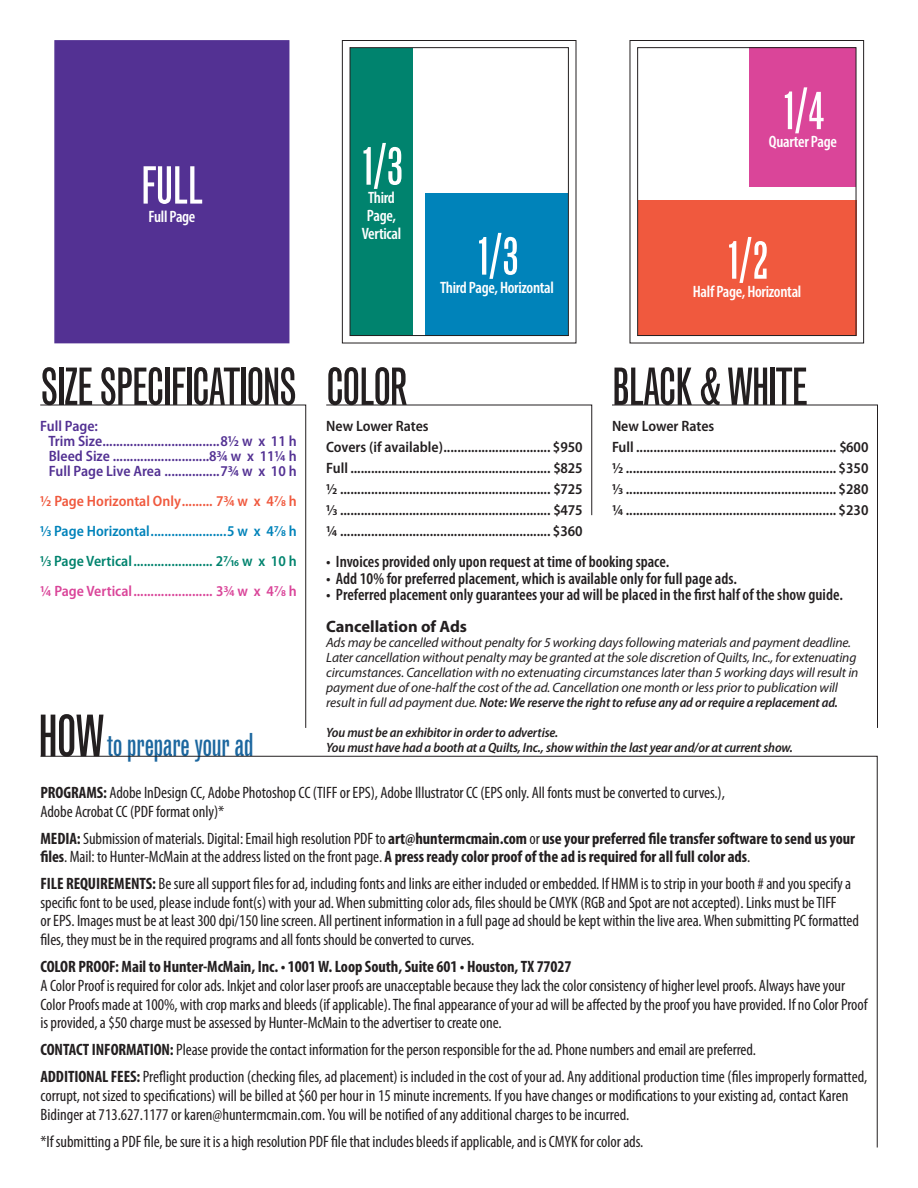
<style>
.page{position:relative;width:918px;height:1188px;background:#fff}
.page>*{position:absolute;margin:0;border:0;box-sizing:border-box;transform-origin:0 0}
.t1{font:extra-condensed 51px "Grotesque";letter-spacing:-.025em;color:#231f20}
.t2{font:extra-condensed 51px "Grotesque";color:#fff}
.t3{font:extra-condensed 31.5px "Grotesque";letter-spacing:-.02em;color:#1c679f}
.t4{font:condensed 16.5px/18.8px "Myriad Pro";letter-spacing:-.005em;color:#231f20}
.t5{font:700 condensed 16.5px/18px "Myriad Pro";letter-spacing:-.005em;color:#231f20}
.t6{font:600 condensed 16.5px "Myriad Pro";color:#231f20}
.t7{font:600 condensed 16.5px "Myriad Pro";letter-spacing:-.02em;color:#fff}
.t8{font:700 16.5px "Myriad Pro";color:#231f20}
.t9{font:600 semi-condensed 15px "Myriad Pro";color:#231f20}
.t10{font:600 semi-condensed 15px "Myriad Pro";color:#533193}
.t11{font:600 semi-condensed 15px "Myriad Pro";color:#da4599}
.t12{font:600 semi-condensed 15px "Myriad Pro";color:#00836e}
.t13{font:600 semi-condensed 15px "Myriad Pro";color:#0083ba}
.t14{font:600 semi-condensed 15px "Myriad Pro";color:#f0593e}
.t15{font:italic 13.5px/15px "Myriad Pro";letter-spacing:-.01em;color:#231f20}
.t16{font:italic 600 semi-condensed 13.5px "Myriad Pro";letter-spacing:-.01em;color:#231f20}
.s1{font-weight:400;font-stretch:normal}
.s2{font-size:57px;color:#231f20}
.s3{font-weight:700}
.s4{font-weight:400}
</style>
<div class="page">
<svg style="left:40px;top:756px;width:838px;height:392px"></svg>
<svg style="left:40px;top:404px;width:266px;height:324px"></svg>
<svg style="left:612px;top:404px;width:266px;height:324px"></svg>
<svg style="left:326px;top:404px;width:266px;height:112px"></svg>
<div style="left:54px;top:40px;width:235px;height:303px;background:#533193;border:2px solid #533193"></div>
<div style="left:342px;top:40px;width:234px;height:303px;border:1px solid #231f20"></div>
<div style="left:630px;top:40px;width:234px;height:303px;border:1px solid #231f20"></div>
<div style="left:350px;top:48px;width:63px;height:287px;background:#00836e"></div>
<div style="left:426px;top:193px;width:142px;height:142px;background:#0083ba"></div>
<div style="left:350px;top:47px;width:219px;height:289px;border:1px solid #231f20"></div>
<div style="left:749px;top:48px;width:107px;height:139px;background:#da4599"></div>
<div style="left:638px;top:200px;width:218px;height:135px;background:#f0593e"></div>
<div style="left:637px;top:47px;width:219px;height:289px;border:1px solid #231f20"></div>
<p class="t2" style="left:141px;top:155px;width:64px">FULL</p>
<p class="t7" style="left:148px;top:206px;width:49px">Full Page</p>
<p class="t2" style="left:360px;top:136px;width:44px">1/3</p>
<p class="t7" style="left:368px;top:187px;width:28px">Third</p>
<p class="t7" style="left:367px;top:205px;width:31px">Page,</p>
<p class="t7" style="left:362px;top:223px;width:41px">Vertical</p>
<p class="t2" style="left:476px;top:226px;width:44px">1/3</p>
<p class="t7" style="left:440px;top:277px;width:115px">Third Page, Horizontal</p>
<p class="t2" style="left:781px;top:81px;width:44px">1/4</p>
<p class="t7" style="left:769px;top:132px;width:70px">Quarter Page</p>
<p class="t2" style="left:726px;top:230px;width:44px">1/2</p>
<p class="t7" style="left:693px;top:281px;width:110px">Half Page, Horizontal</p>
<p class="t1" style="left:40px;top:356px;width:258px">SIZE SPECIFICATIONS</p>
<p class="t1" style="left:326px;top:356px;width:83px">COLOR</p>
<p class="t1" style="left:612px;top:356px;width:197px">BLACK &amp; WHITE</p>
<p class="t10" style="left:40px;top:418px;width:59px">Full Page:</p>
<p class="t10" style="left:48px;top:433px;width:250px">Trim Size..................................81/2 w x 11 h</p>
<p class="t10" style="left:49px;top:448px;width:249px">Bleed Size ............................83/4 w x 111/4 h</p>
<p class="t10" style="left:49px;top:463px;width:249px">Full Page Live Area ................73/4 w x 10 h</p>
<p class="t14" style="left:40px;top:493px;width:258px">1/2 Page Horizontal Only......... 73/4 w x 47/8 h</p>
<p class="t13" style="left:40px;top:523px;width:258px">1/3 Page Horizontal......................5 w x 47/8 h</p>
<p class="t12" style="left:40px;top:553px;width:258px">1/3 Page Vertical....................... 27/16 w x 10 h</p>
<p class="t11" style="left:40px;top:583px;width:258px">1/4 Page Vertical....................... 33/4 w x 47/8 h</p>
<p class="t9" style="left:326px;top:418px;width:104px">New Lower Rates</p>
<p class="t9" style="left:326px;top:439px;width:258px">Covers (if available)............................... $950</p>
<p class="t9" style="left:326px;top:460px;width:258px">Full .......................................................... $825</p>
<p class="t9" style="left:326px;top:481px;width:258px">1/2 ............................................................. $725</p>
<p class="t9" style="left:326px;top:502px;width:258px">1/3 ............................................................. $475</p>
<p class="t9" style="left:326px;top:523px;width:258px">1/4 ............................................................. $360</p>
<p class="t9" style="left:612px;top:418px;width:104px">New Lower Rates</p>
<p class="t9" style="left:612px;top:439px;width:258px">Full .......................................................... $600</p>
<p class="t9" style="left:612px;top:460px;width:258px">1/2 ............................................................. $350</p>
<p class="t9" style="left:612px;top:481px;width:258px">1/3 ............................................................. $280</p>
<p class="t9" style="left:612px;top:502px;width:258px">1/4 ............................................................. $230</p>
<p class="t6" style="left:326px;top:552px;width:345px">• Invoices provided only upon request at time of booking space.</p>
<p class="t6" style="left:326px;top:568px;width:412px">• Add 10% for preferred placement, which is available only for full page ads.</p>
<p class="t6" style="left:326px;top:585px;width:518px">• Preferred placement only guarantees your ad will be placed in the first half of the show guide.</p>
<p class="t8" style="left:326px;top:616px;width:142px">Cancellation of Ads</p>
<p class="t15" style="left:326px;top:635px;width:534px">Ads may be cancelled without penalty for 5 working days following materials and payment deadline.<br>Later cancellation without penalty may be granted at the sole discretion of Quilts, Inc., for extenuating circumstances. Cancellation with no extenuating circumstances later than 5 working days will result in payment due of one-half the cost of the ad. Cancellation one month or less prior to publication will</p>
<p class="t16" style="left:326px;top:695px;width:513px"><span class="s1">result in full ad payment due.</span> Note: We reserve the right to refuse any ad or require a replacement ad.</p>
<p class="t16" style="left:326px;top:725px;width:234px">You must be an exhibitor in order to advertise.</p>
<p class="t16" style="left:326px;top:740px;width:468px">You must have had a booth at a Quilts, Inc., show within the last year and/or at current show.</p>
<p class="t3" style="left:38px;top:726px;width:217px"><span class="s2">HOW</span>to prepare your ad</p>
<p class="t4" style="left:40px;top:783px;width:686px"><span class="s3">PROGRAMS:</span> Adobe InDesign CC, Adobe Photoshop CC (TIFF or EPS), Adobe Illustrator CC (EPS only. All fonts must be converted to curves.),</p>
<p class="t4" style="left:40px;top:802px;width:185px">Adobe Acrobat CC (PDF format only)*</p>
<p class="t5" style="left:40px;top:829px;width:816px">MEDIA: <span class="s4">Submission of materials. Digital: Email high resolution PDF to</span> art@huntermcmain.com <span class="s4">or</span> use your preferred file transfer software to send us your files<span class="s4">. Mail: to Hunter-McMain at the address listed on the front page.</span> A press ready color proof of the ad is required for all full color ads<span class="s4">.</span></p>
<p class="t4" style="left:40px;top:874px;width:812px"><span class="s3">FILE REQUIREMENTS:</span> Be sure all support files for ad, including fonts and links are either included or embedded. If HMM is to strip in your booth # and you specify a specific font to be used, please include font(s) with your ad. When submitting color ads, files should be CMYK (RGB and Spot are not accepted). Links must be TIFF</p>
<p class="t4" style="left:40px;top:911px;width:820px">or EPS. Images must be at least 300 dpi/150 line screen. All pertinent information in a full page ad should be kept within the live area. When submitting PC formatted files, they must be in the required programs and all fonts should be converted to curves.</p>
<p class="t5" style="left:40px;top:957px;width:532px">COLOR PROOF: Mail to Hunter-McMain, Inc. • 1001 W. Loop South, Suite 601 • Houston, TX 77027</p>
<p class="t4" style="left:40px;top:976px;width:806px">A Color Proof is required for color ads. Inkjet and color laser proofs are unacceptable because they lack the color consistency of higher level proofs. Always have your</p>
<p class="t4" style="left:40px;top:995px;width:829px">Color Proofs made at 100%, with crop marks and bleeds (if applicable). The final appearance of your ad will be affected by the proof you have provided. If no Color Proof is provided, a $50 charge must be assessed by Hunter-McMain to the advertiser to create one.</p>
<p class="t4" style="left:40px;top:1040px;width:717px"><span class="s3">CONTACT INFORMATION:</span> Please provide the contact information for the person responsible for the ad. Phone numbers and email are preferred.</p>
<p class="t4" style="left:40px;top:1067px;width:828px"><span class="s3">ADDITIONAL FEES:</span> Preflight production (checking files, ad placement) is included in the cost of your ad. Any additional production time (files improperly formatted,</p>
<p class="t4" style="left:40px;top:1086px;width:809px">corrupt, not sized to specifications) will be billed at $60 per hour in 15 minute increments. If you have changes or modifications to your existing ad, contact Karen<br>Bidinger at 713.627.1177 or karen@huntermcmain.com. You will be notified of any additional charges to be incurred.</p>
<p class="t4" style="left:40px;top:1132px;width:604px">*If submitting a PDF file, be sure it is a high resolution PDF file that includes bleeds if applicable, and is CMYK for color ads.</p>
</div>
